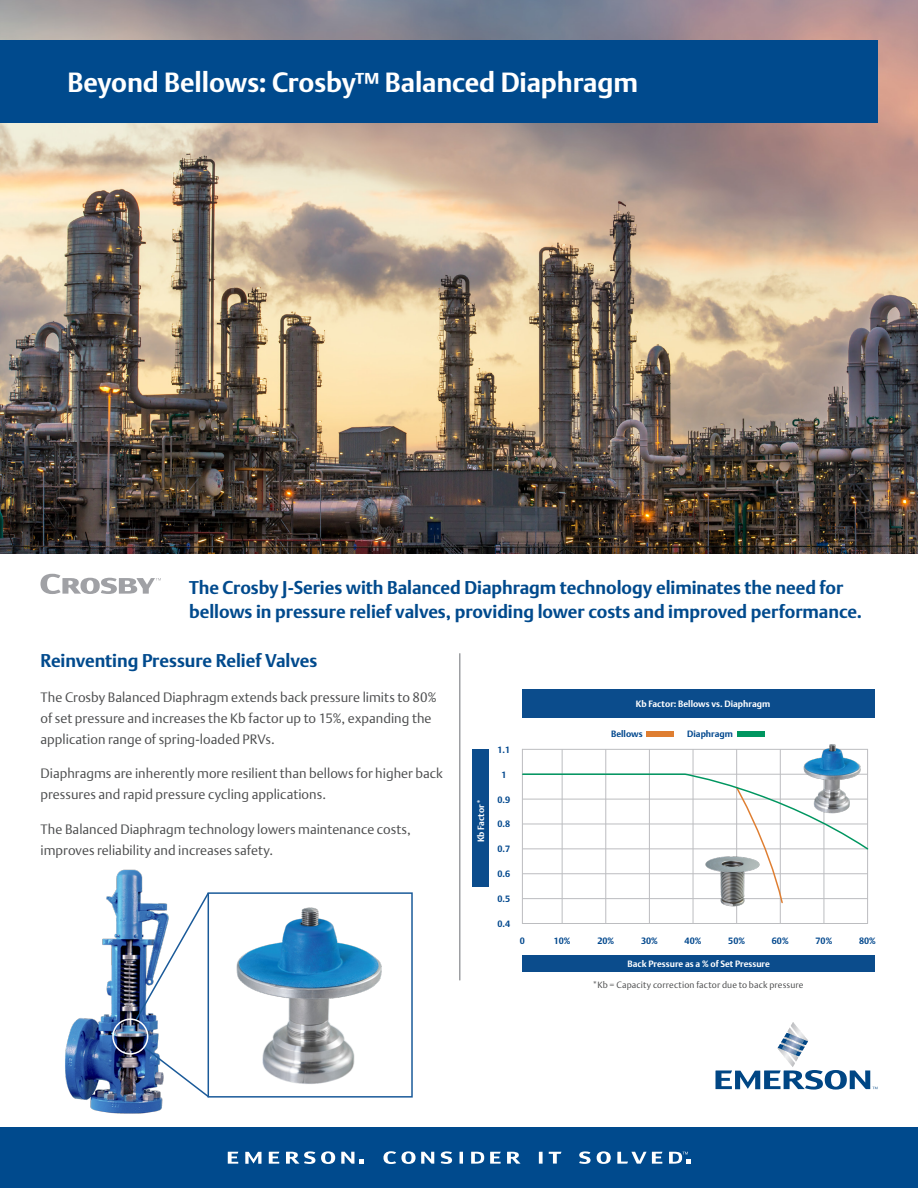
<style>
.page{position:relative;width:918px;height:1188px;background:#fff}
.page>*{position:absolute;margin:0;border:0;box-sizing:border-box;transform-origin:0 0}
.Heading-Front{font:700 27px "DTL Argo T";letter-spacing:-.005em;color:#fff}
.Green_lead-in{font:700 18px/24px "DTL Argo T";letter-spacing:-.005em;color:#004a8d}
.Body_Subhead{font:700 18px "DTL Argo T";letter-spacing:-.005em;color:#004a8d}
.Body_Copy{font:300 13.5px/21px "DTL Argo T";color:#4b4c4d}
.Body_Copy-2{font:300 9px "DTL Argo T";letter-spacing:.02em;color:#4b4c4d}
.t1{font:700 8.85px "DTL Argo T";color:#fff}
.t2{font:700 8.85px "DTL Argo T";color:#01478d}
</style>
<div class="page">
<div style="left:0;top:1127px;width:918px;height:61px;background:#004a8d"></div>
<img style="left:0;top:0;width:918px;height:554px">
<svg style="left:716px;top:1022px;width:162px;height:68px"></svg>
<svg style="left:269px;top:1152px;width:10px;height:12px"></svg>
<svg style="left:228px;top:1152px;width:10px;height:12px"></svg>
<svg style="left:245px;top:1152px;width:16px;height:12px"></svg>
<svg style="left:286px;top:1151px;width:49px;height:13px"></svg>
<svg style="left:507px;top:1152px;width:14px;height:12px"></svg>
<svg style="left:597px;top:1151px;width:14px;height:13px"></svg>
<svg style="left:490px;top:1152px;width:11px;height:12px"></svg>
<svg style="left:441px;top:1151px;width:11px;height:13px"></svg>
<svg style="left:579px;top:1151px;width:12px;height:13px"></svg>
<svg style="left:460px;top:1152px;width:3px;height:12px"></svg>
<svg style="left:539px;top:1152px;width:4px;height:12px"></svg>
<svg style="left:549px;top:1152px;width:13px;height:12px"></svg>
<svg style="left:617px;top:1152px;width:46px;height:12px"></svg>
<svg style="left:471px;top:1152px;width:13px;height:12px"></svg>
<svg style="left:383px;top:1151px;width:51px;height:13px"></svg>
<svg style="left:341px;top:1152px;width:23px;height:12px"></svg>
<svg style="left:669px;top:1152px;width:21px;height:12px"></svg>
<svg style="left:40px;top:574px;width:121px;height:20px"></svg>
<hr style="left:459px;top:653px;width:1px;height:327px;background:#9d9fa2">
<div style="left:522px;top:689px;width:353px;height:29px;background:#0b4c8c"></div>
<div style="left:473px;top:749px;width:16px;height:137px;background:#0b4c8c"></div>
<div style="left:646px;top:731px;width:28px;height:5px;background:#df7e31"></div>
<div style="left:737px;top:731px;width:28px;height:5px;background:#009660"></div>
<div style="left:522px;top:955px;width:353px;height:16px;background:#0b4c8c"></div>
<hr style="left:562px;top:750px;width:1px;height:173px;background:#bcbdc0">
<hr style="left:605px;top:750px;width:1px;height:173px;background:#bcbdc0">
<hr style="left:649px;top:750px;width:1px;height:173px;background:#bcbdc0">
<hr style="left:693px;top:750px;width:1px;height:173px;background:#bcbdc0">
<hr style="left:736px;top:750px;width:1px;height:173px;background:#bcbdc0">
<hr style="left:780px;top:750px;width:1px;height:173px;background:#bcbdc0">
<hr style="left:824px;top:750px;width:1px;height:173px;background:#bcbdc0">
<hr style="left:522px;top:749px;width:346px;height:1px;background:#bcbdc0">
<hr style="left:867px;top:749px;width:1px;height:174px;background:#bcbdc0">
<hr style="left:522px;top:749px;width:1px;height:174px;background:#bcbdc0">
<hr style="left:522px;top:923px;width:346px;height:1px;background:#bcbdc0">
<svg style="left:522px;top:773px;width:347px;height:131px"></svg>
<img style="left:800px;top:744px;width:64px;height:74px">
<img style="left:702px;top:845px;width:63px;height:66px">
<div style="left:0;top:40px;width:878px;height:83px;background:#004a8d"></div>
<img style="left:236px;top:907px;width:146px;height:177px">
<img style="left:65px;top:869px;width:143px;height:245px">
<div style="left:208px;top:892px;width:205px;height:206px;border:2px solid #1a5a99"></div>
<svg style="left:134px;top:891px;width:76px;height:132px"></svg>
<svg style="left:141px;top:1044px;width:70px;height:55px"></svg>
<div style="left:112px;top:1018px;width:36px;height:37px;border:2px solid #fff;border-radius:50%"></div>
<p class="Heading-Front" style="left:68px;top:66px;width:572px">Beyond Bellows: Crosby™ Balanced Diaphragm</p>
<p class="Green_lead-in" style="left:189px;top:575px;width:675px">The Crosby J-Series with Balanced Diaphragm technology eliminates the need for bellows in pressure relief valves, providing lower costs and improved performance.</p>
<p class="Body_Subhead" style="left:40px;top:650px;width:278px">Reinventing Pressure Relief Valves</p>
<p class="Body_Copy" style="left:40px;top:686px;width:397px">The Crosby Balanced Diaphragm extends back pressure limits to 80% of set pressure and increases the Kb factor up to 15%, expanding the application range of spring-loaded PRVs.</p>
<p class="Body_Copy" style="left:40px;top:763px;width:404px">Diaphragms are inherently more resilient than bellows for higher back pressures and rapid pressure cycling applications.</p>
<p class="Body_Copy" style="left:40px;top:818px;width:372px">The Balanced Diaphragm technology lowers maintenance costs, improves reliability and increases safety.</p>
<p class="t1" style="left:636px;top:698px;width:136px">Kb Factor: Bellows vs. Diaphragm</p>
<p class="t2" style="left:611px;top:729px;width:33px">Bellows</p>
<p class="t2" style="left:687px;top:729px;width:47px">Diaphragm</p>
<p class="t2" style="left:498px;top:744px;width:14px">1.1</p>
<p class="t2" style="left:501px;top:769px;width:7px">1</p>
<p class="t2" style="left:498px;top:794px;width:14px">0.9</p>
<p class="t2" style="left:498px;top:819px;width:14px">0.8</p>
<p class="t2" style="left:498px;top:844px;width:14px">0.7</p>
<p class="t2" style="left:498px;top:869px;width:14px">0.6</p>
<p class="t2" style="left:498px;top:894px;width:14px">0.5</p>
<p class="t2" style="left:498px;top:919px;width:14px">0.4</p>
<p class="t1" style="left:476px;top:842px;width:45px;rotate:-90deg">Kb Factor*</p>
<p class="t2" style="left:520px;top:936px;width:7px">0</p>
<p class="t2" style="left:554px;top:936px;width:18px">10%</p>
<p class="t2" style="left:597px;top:936px;width:18px">20%</p>
<p class="t2" style="left:641px;top:936px;width:18px">30%</p>
<p class="t2" style="left:685px;top:936px;width:18px">40%</p>
<p class="t2" style="left:728px;top:936px;width:18px">50%</p>
<p class="t2" style="left:772px;top:936px;width:18px">60%</p>
<p class="t2" style="left:816px;top:936px;width:18px">70%</p>
<p class="t2" style="left:859px;top:936px;width:18px">80%</p>
<p class="Body_Copy-2" style="left:593px;top:979px;width:213px">*Kb = Capacity correction factor due to back pressure</p>
<p class="t1" style="left:628px;top:958px;width:144px">Back Pressure as a % of Set Pressure</p>
</div>
